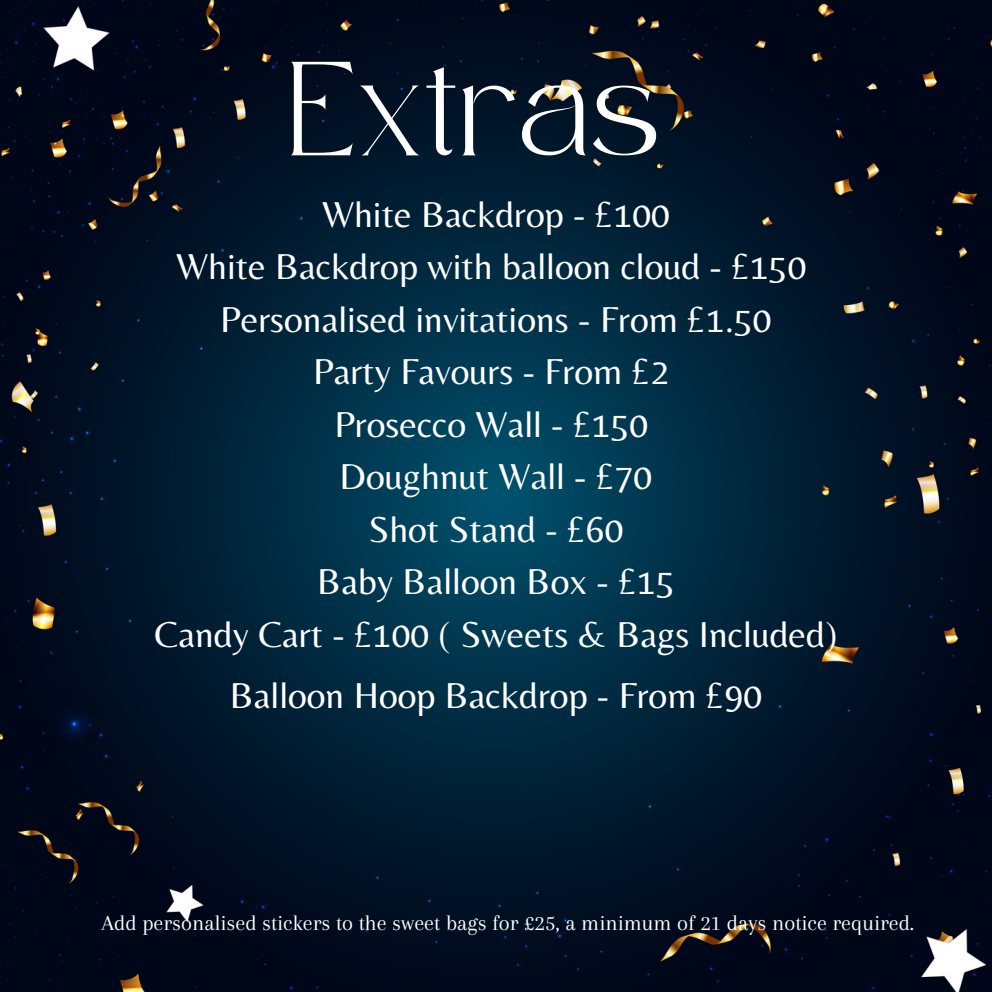
<style>
.page{position:relative;width:992px;height:992px;background:#fff}
.page>*{position:absolute;margin:0;border:0;box-sizing:border-box;transform-origin:0 0}
.t1{font:65.25px "Safira March";letter-spacing:.04em;color:#fff}
.t2{font:37.5px "Belleza";color:#fff}
.t3{font:22.5px "Arapey";color:#fff}
</style>
<div class="page">
<img style="left:0;top:0;width:992px;height:992px">
<p class="t1" style="left:289px;top:95px;width:371px">Extras</p>
<p class="t2" style="left:322px;top:192px;width:349px">White Backdrop - £100</p>
<p class="t2" style="left:176px;top:244px;width:632px">White Backdrop with balloon cloud - £150</p>
<p class="t2" style="left:220px;top:297px;width:553px">Personalised invitations - From £1.50</p>
<p class="t2" style="left:313px;top:349px;width:358px">Party Favours - From £2</p>
<p class="t2" style="left:334px;top:402px;width:315px">Prosecco Wall - £150</p>
<p class="t2" style="left:340px;top:454px;width:314px">Doughnut Wall - £70</p>
<p class="t2" style="left:368px;top:507px;width:256px">Shot Stand - £60</p>
<p class="t2" style="left:317px;top:559px;width:359px">Baby Balloon Box - £15</p>
<p class="t2" style="left:155px;top:612px;width:684px">Candy Cart - £100 ( Sweets &amp; Bags Included)</p>
<p class="t2" style="left:230px;top:673px;width:534px">Balloon Hoop Backdrop - From £90</p>
<p class="t3" style="left:102px;top:910px;width:814px">Add personalised stickers to the sweet bags for £25, a minimum of 21 days notice required.</p>
</div>
